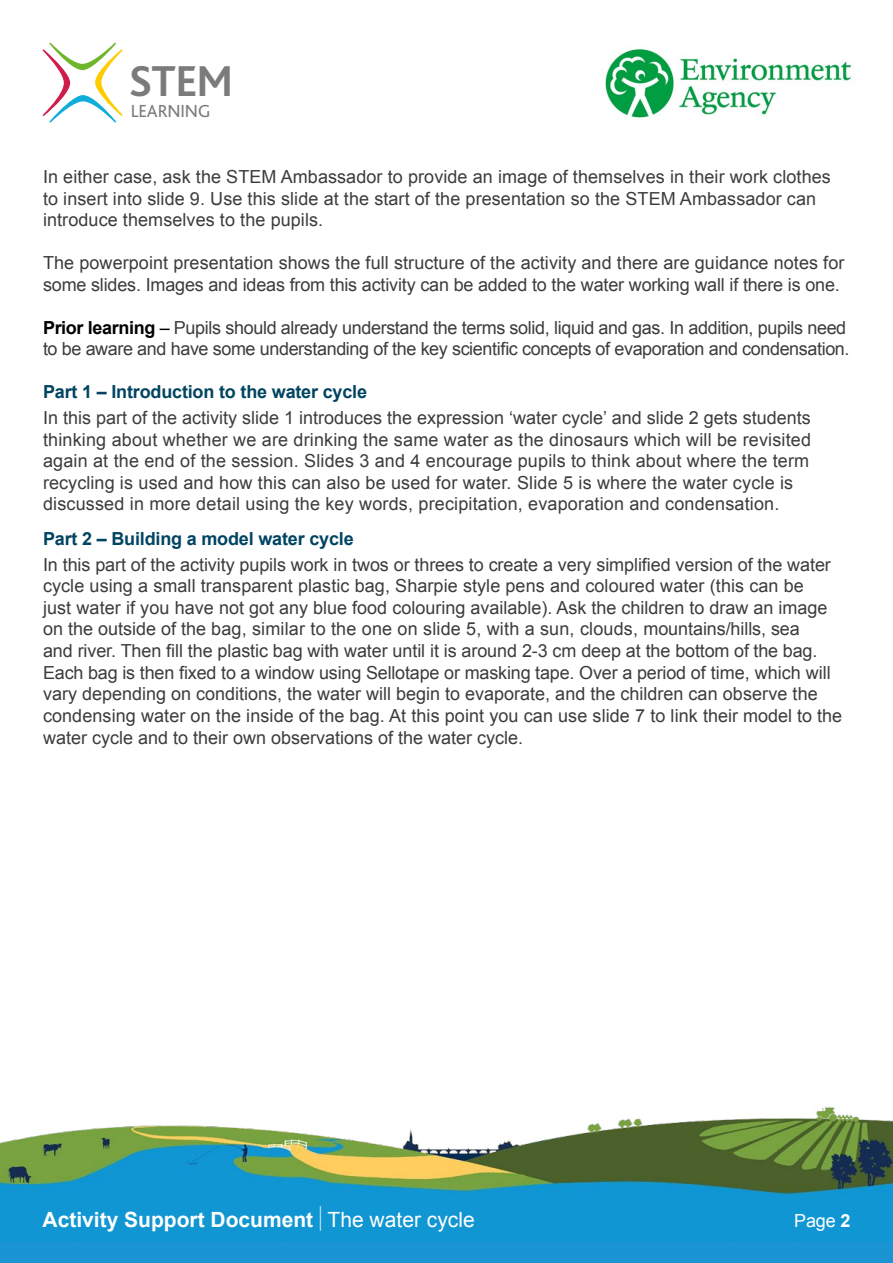
<style>
.page{position:relative;width:893px;height:1263px;background:#fff}
.page>*{position:absolute;margin:0;border:0;box-sizing:border-box;transform-origin:0 0}
.t1{font:700 45.15px "Bliss";color:#7c7b7b}
.t2{font:700 21px "Arial";color:#fff}
.t3{font:18.3px "Bliss";letter-spacing:-.005em;color:#7c7b7b}
.t4{font:18px/21.6px "Arial";letter-spacing:.005em;color:#3c3c3b}
.t5{font:18px/21.6px "Arial";letter-spacing:-.02em;color:#3c3c3b}
.t6{font:700 18px "Arial";letter-spacing:-.01em;color:#004461}
.t7{font:18px "Arial";color:#fff}
.s1{font-weight:700;color:#000}
.s2{color:#000}
.s3{font-weight:400;font-size:26.25px}
.s4{font-weight:400}
.s5{font-weight:700}
</style>
<div class="page">
<div style="left:0;top:1184px;width:893px;height:79px;background:#1b94d3"></div>
<img style="left:0;top:1106px;width:893px;height:136px">
<svg style="left:43px;top:43px;width:80px;height:80px"></svg>
<img style="left:605px;top:49px;width:247px;height:69px">
<h1 class="t1" style="left:129px;top:58px;width:105px">STEM</h1>
<p class="t3" style="left:131px;top:102px;width:81px">LEARNING</p>
<p class="t4" style="left:43px;top:166px;width:789px">In either case, ask the STEM Ambassador to provide an image of themselves in their work clothes to insert into slide 9. Use this slide at the start of the presentation so the STEM Ambassador can introduce themselves to the pupils.</p>
<p class="t4" style="left:43px;top:252px;width:803px">The powerpoint presentation shows the full structure of the activity and there are guidance notes for some slides. Images and ideas from this activity can be added to the water working wall if there is one.</p>
<p class="t5" style="left:43px;top:317px;width:808px"><span class="s1">Prior learning</span> <span class="s2">–</span> Pupils should already understand the terms solid, liquid and gas. In addition, pupils need to be aware and have some understanding of the key scientific concepts of evaporation and condensation.</p>
<p class="t6" style="left:43px;top:380px;width:326px">Part 1 – Introduction to the water cycle</p>
<p class="t4" style="left:43px;top:407px;width:770px">In this part of the activity slide 1 introduces the expression ‘water cycle’ and slide 2 gets students thinking about whether we are drinking the same water as the dinosaurs which will be revisited again at the end of the session. Slides 3 and 4 encourage pupils to think about where the term recycling is used and how this can also be used for water. Slide 5 is where the water cycle is discussed in more detail using the key words, precipitation, evaporation and condensation.</p>
<p class="t6" style="left:43px;top:527px;width:312px">Part 2 – Building a model water cycle</p>
<p class="t4" style="left:43px;top:554px;width:801px">In this part of the activity pupils work in twos or threes to create a very simplified version of the water cycle using a small transparent plastic bag, Sharpie style pens and coloured water (this can be<br>just water if you have not got any blue food colouring available). Ask the children to draw an image on the outside of the bag, similar to the one on slide 5, with a sun, clouds, mountains/hills, sea<br>and river. Then fill the plastic bag with water until it is around 2-3 cm deep at the bottom of the bag.<br>Each bag is then fixed to a window using Sellotape or masking tape. Over a period of time, which will vary depending on conditions, the water will begin to evaporate, and the children can observe the condensing water on the inside of the bag. At this point you can use slide 7 to link their model to the water cycle and to their own observations of the water cycle.</p>
<p class="t2" style="left:43px;top:1205px;width:434px">Activity Support Document <span class="s3">|</span> <span class="s4">The water cycle</span></p>
<p class="t7" style="left:794px;top:1209px;width:58px">Page <span class="s5">2</span></p>
</div>
